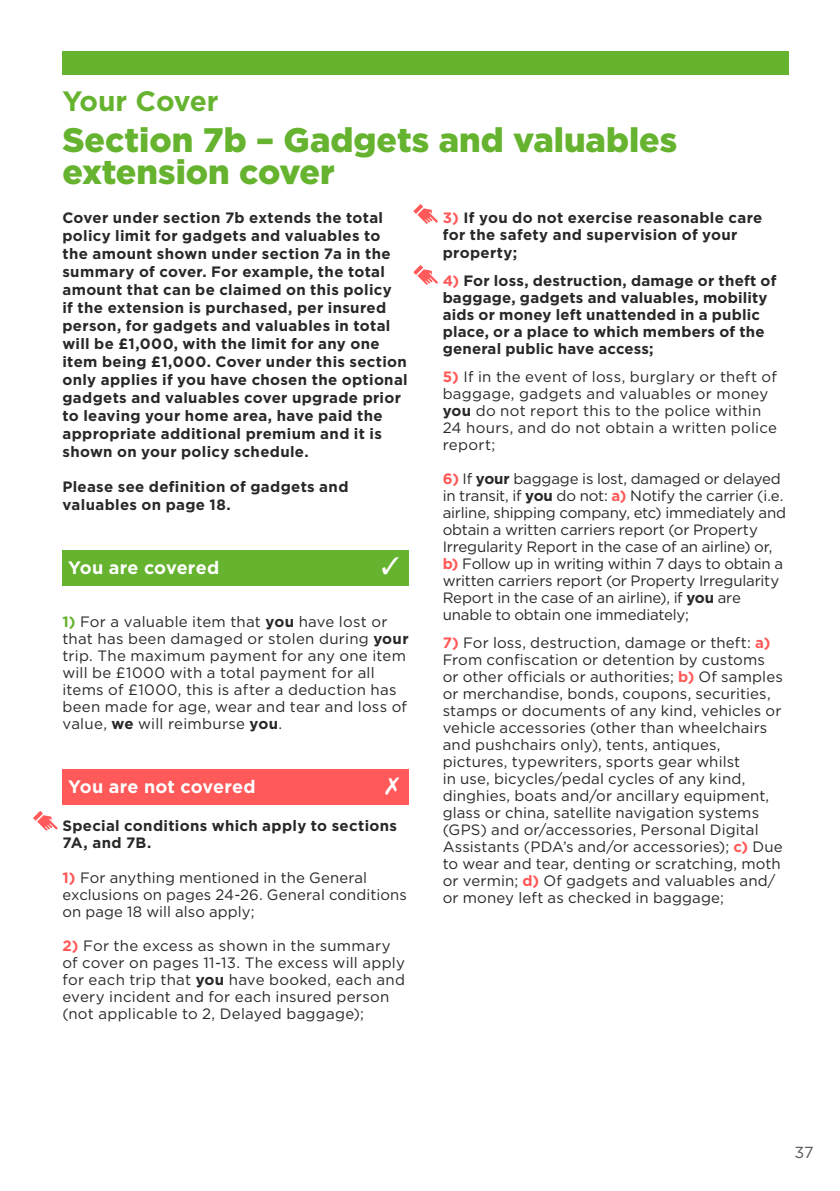
<style>
.page{position:relative;width:840px;height:1191px;background:#fff}
.page>*{position:absolute;margin:0;border:0;box-sizing:border-box;transform-origin:0 0}
.t1{font:900 34px/32px "Gotham";color:#65b32e}
.t2{font:700 28px "Gotham";letter-spacing:-.01em;color:#65b32e}
.t3{font:700 18px "Gotham";letter-spacing:.01em;color:#fff}
.t4{font:16px "Gotham";color:#575756}
.t5{font:15px/17px "Gotham";letter-spacing:.01em;color:#282827}
.t6{font:700 15px/18px "Gotham";letter-spacing:.02em;color:#282827}
.t7{font:15px/17px "Gotham";letter-spacing:-.01em;color:#282827}
.s1{font-weight:700;color:#65b32e}
.s2{font-weight:700}
.s3{font-weight:700;color:#ff5959}
.s4{color:#ff5959}
</style>
<div class="page">
<div style="left:62px;top:550px;width:346px;height:35px;background:#65b32e"></div>
<div style="left:62px;top:769px;width:346px;height:35px;background:#ff5959"></div>
<svg style="left:413px;top:265px;width:10px;height:10px"></svg>
<svg style="left:417px;top:269px;width:20px;height:16px"></svg>
<svg style="left:413px;top:204px;width:10px;height:10px"></svg>
<svg style="left:417px;top:208px;width:20px;height:16px"></svg>
<svg style="left:33px;top:811px;width:10px;height:9px"></svg>
<svg style="left:37px;top:815px;width:21px;height:15px"></svg>
<div style="left:62px;top:51px;width:726px;height:24px;background:#65b32e"></div>
<h2 class="t2" style="left:62px;top:82px;width:158px">Your Cover</h2>
<h1 class="t1" style="left:62px;top:123px;width:616px">Section 7b – Gadgets and valuables extension cover</h1>
<p class="t6" style="left:62px;top:209px;width:347px">Cover under section 7b extends the total policy limit for gadgets and valuables to the amount shown under section 7a in the summary of cover. For example, the total amount that can be claimed on this policy<br>if the extension is purchased, per insured person, for gadgets and valuables in total will be £1,000, with the limit for any one item being £1,000. Cover under this section only applies if you have chosen the optional gadgets and valuables cover upgrade prior to leaving your home area, have paid the appropriate additional premium and it is shown on your policy schedule.</p>
<p class="t6" style="left:62px;top:478px;width:287px">Please see definition of gadgets and valuables on page 18.</p>
<p class="t3" style="left:68px;top:555px;width:152px">You are covered</p>
<p class="t5" style="left:62px;top:613px;width:347px"><span class="s1">1)</span> For a valuable item that <span class="s2">you</span> have lost or that has been damaged or stolen during <span class="s2">your </span>trip. The maximum payment for any one item will be £1000 with a total payment for all items of £1000, this is after a deduction has been made for age, wear and tear and loss of value, <span class="s2">we</span> will reimburse <span class="s2">you</span>.</p>
<p class="t3" style="left:68px;top:774px;width:189px">You are not covered</p>
<p class="t6" style="left:62px;top:817px;width:336px;line-height:17px">Special conditions which apply to sections<br>7A, and 7B.</p>
<p class="t5" style="left:62px;top:868px;width:346px"><span class="s3">1)</span> For anything mentioned in the General exclusions on pages 24-26. General conditions on page 18 will also apply;</p>
<p class="t5" style="left:62px;top:936px;width:344px"><span class="s3">2)</span> For the excess as shown in the summary of cover on pages 11-13. The excess will apply for each trip that <span class="s2">you</span> have booked, each and every incident and for each insured person (not applicable to 2, Delayed baggage);</p>
<p class="t6" style="left:442px;top:209px;width:321px;line-height:17.4px"><span class="s4">3)</span> If you do not exercise reasonable care for the safety and supervision of your property;</p>
<p class="t6" style="left:442px;top:272px;width:335px;line-height:17px"><span class="s4">4)</span> For loss, destruction, damage or theft of baggage, gadgets and valuables, mobility aids or money left unattended in a public place, or a place to which members of the general public have access;</p>
<p class="t5" style="left:442px;top:368px;width:335px"><span class="s3">5)</span> If in the event of loss, burglary or theft of baggage, gadgets and valuables or money <span class="s2">you</span> do not report this to the police within 24 hours, and do not obtain a written police report;</p>
<p class="t7" style="left:442px;top:470px;width:345px"><span class="s3">6)</span> If <span class="s2">your</span> baggage is lost, damaged or delayed in transit, if <span class="s2">you</span> do not: <span class="s3">a)</span> Notify the carrier (i.e. airline, shipping company, etc) immediately and obtain a written carriers report (or Property Irregularity Report in the case of an airline) or, <span class="s3">b)</span> Follow up in writing within 7 days to obtain a written carriers report (or Property Irregularity Report in the case of an airline), if <span class="s2">you</span> are unable to obtain one immediately;</p>
<p class="t5" style="left:442px;top:634px;width:341px"><span class="s3">7)</span> For loss, destruction, damage or theft: <span class="s3">a)<br></span>From confiscation or detention by customs or other officials or authorities; <span class="s3">b)</span> Of samples or merchandise, bonds, coupons, securities, stamps or documents of any kind, vehicles or vehicle accessories (other than wheelchairs and pushchairs only), tents, antiques, pictures, typewriters, sports gear whilst<br>in use, bicycles/pedal cycles of any kind, dinghies, boats and/or ancillary equipment, glass or china, satellite navigation systems (GPS) and or/accessories, Personal Digital Assistants (PDA’s and/or accessories); <span class="s3">c)</span> Due to wear and tear, denting or scratching, moth or vermin; <span class="s3">d)</span> Of gadgets and valuables and/ or money left as checked in baggage;</p>
<p class="t4" style="left:794px;top:1142px;width:20px">37</p>
</div>
